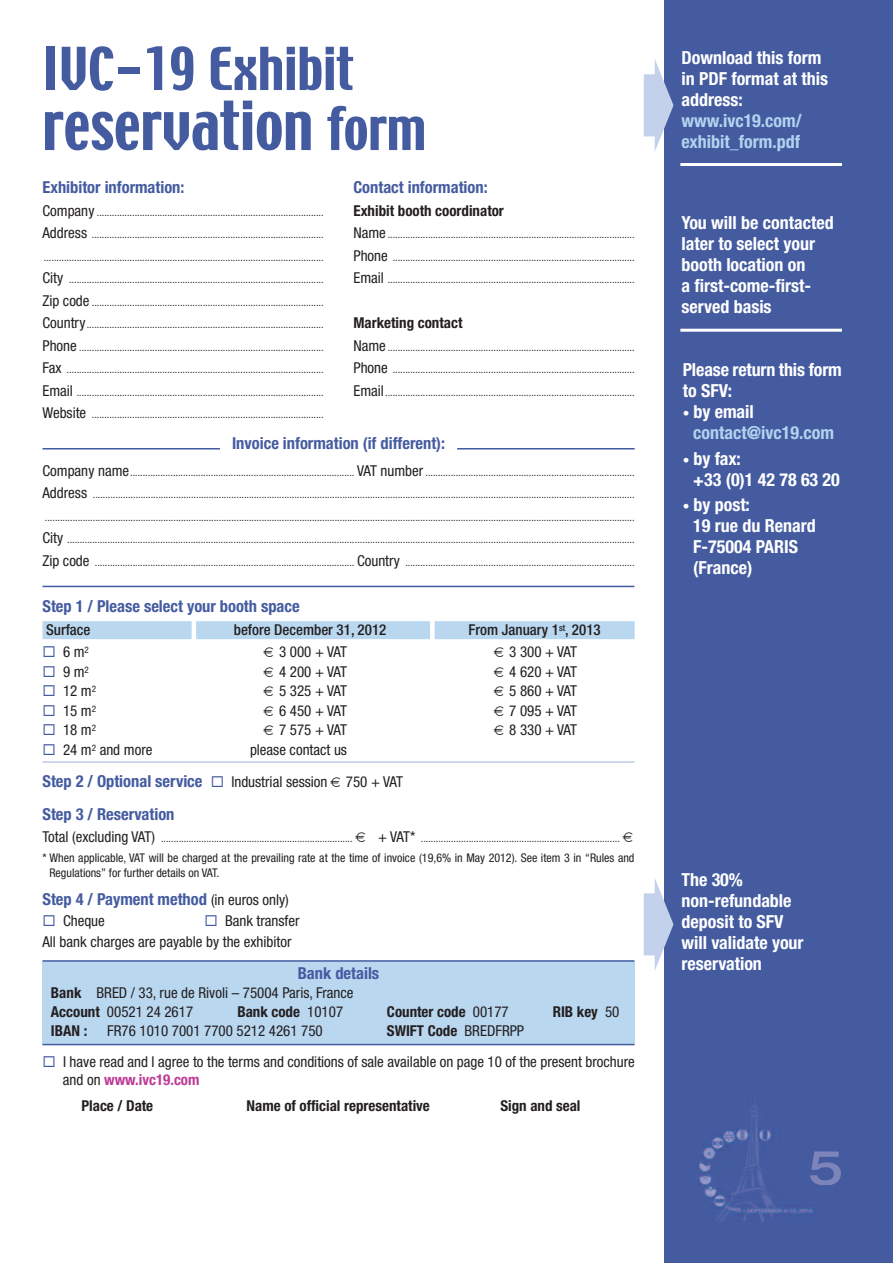
<style>
.page{position:relative;width:893px;height:1263px;background:#fff}
.page>*{position:absolute;margin:0;border:0;box-sizing:border-box;transform-origin:0 0}
.t1{font:60px "Techno";color:#445ba0}
.t2{font:52.5px "Techno";color:#445ba0}
.t3{font:700 condensed 18px/21px "Helvetica Neue";color:#fff}
.t4{font:700 condensed 18px/21px "Helvetica Neue";color:#b1d3ef}
.t5{font:700 condensed 16.5px "Helvetica Neue";color:#445ba0}
.t6{font:condensed 15px/32.5px "Helvetica Neue";color:#231f20}
.t7{font:700 condensed 15px "Helvetica Neue";color:#231f20}
.t8{font:500 condensed 15px "Helvetica Neue";color:#231f20}
.t9{font:condensed 12px/15px "Helvetica Neue";color:#231f20}
.t10{font:condensed 10.5px/22.5px "Helvetica Neue";color:#231f20;text-align:justify}
.s1{font-size:52.5px}
.s2{font-size:15px}
.s3{color:#445ba0}
.s4{font-weight:700;font-size:16.5px;color:#445ba0}
.s5{font-weight:400;font-size:15px;color:#231f20}
.s6{font-weight:700}
.s7{font-weight:400}
.s8{font-weight:700;color:#bc3b96}
.s9{font-weight:400;font-size:13.5px;color:#fff}
.s10{color:#fff}
.s11{font-weight:400;font-size:13.5px}
</style>
<div class="page">
<div style="left:43px;top:961px;width:592px;height:83px;background:#bad7f0"></div>
<div style="left:664px;top:0;width:229px;height:1263px;background:#445ba0"></div>
<img style="left:699px;top:1103px;width:115px;height:119px">
<div style="left:42px;top:621px;width:593px;height:18px;background:#bad7f0"></div>
<hr style="left:42px;top:761px;width:593px;height:2px;background:#bbcae7">
<hr style="left:680px;top:163px;width:162px;height:3px;background:#fff">
<hr style="left:43px;top:448px;width:177px;height:1px;background:#445ba0">
<hr style="left:457px;top:448px;width:178px;height:1px;background:#445ba0">
<hr style="left:43px;top:586px;width:591px;height:1px;background:#445ba0">
<hr style="left:43px;top:1044px;width:591px;height:1px;background:#445ba0">
<hr style="left:43px;top:960px;width:591px;height:2px;background:#445ba0">
<hr style="left:680px;top:329px;width:162px;height:3px;background:#fff">
<svg style="left:814px;top:1151px;width:27px;height:34px"></svg>
<img style="left:810px;top:1153px;width:4px;height:29px">
<hr style="left:192px;top:621px;width:4px;height:34px;background:#fff">
<div style="left:430px;top:621px;width:5px;height:34px;background:#fff"></div>
<h2 class="t2" style="left:43px;top:38px;width:313px">IVC-19 Exhibit</h2>
<h1 class="t1" style="left:43px;top:90px;width:385px">reservation <span class="s1">form</span></h1>
<h3 class="t5" style="left:42px;top:181px;width:144px">Exhibitor information:</h3>
<p class="t10" style="left:42px;top:202px;width:283px"><span class="s2">Company</span> ..........................................................................................<br><span class="s2">Address</span> ............................................................................................ ...............................................................................................................<br><span class="s2">City</span> .....................................................................................................<br><span class="s2">Zip code</span> ............................................................................................<br><span class="s2">Country</span>..............................................................................................<br><span class="s2">Phone</span> .................................................................................................<br><span class="s2">Fax</span> ......................................................................................................<br><span class="s2">Email</span> ..................................................................................................<br><span class="s2">Website</span> ............................................................................................</p>
<h3 class="t5" style="left:353px;top:181px;width:136px">Contact information:</h3>
<h3 class="t7" style="left:353px;top:205px;width:152px">Exhibit booth coordinator</h3>
<p class="t10" style="left:353px;top:224px;width:283px"><span class="s2">Name</span> ..................................................................................................<br><span class="s2">Phone</span> ................................................................................................<br><span class="s2">Email</span> ..................................................................................................</p>
<h3 class="t7" style="left:353px;top:317px;width:111px">Marketing contact</h3>
<p class="t10" style="left:353px;top:337px;width:283px"><span class="s2">Name</span> ..................................................................................................<br><span class="s2">Phone</span> ................................................................................................<br><span class="s2">Email</span>...................................................................................................</p>
<h3 class="t5" style="left:232px;top:438px;width:215px">Invoice information (if different):</h3>
<p class="t10" style="left:42px;top:462px;width:594px"><span class="s2">Company name</span>......................................................................................... <span class="s2">VAT number</span> ...................................................................................<br><span class="s2">Address</span> ....................................................................................................................................................................................................................... ..........................................................................................................................................................................................................................................<br><span class="s2">City</span> .................................................................................................................................................................................................................................<br><span class="s2">Zip code</span> ....................................................................................................... <span class="s2">Country</span> ...........................................................................................</p>
<h3 class="t5" style="left:42px;top:601px;width:259px">Step 1 / Please select your booth space</h3>
<h3 class="t8" style="left:46px;top:624px;width:46px">Surface</h3>
<h3 class="t8" style="left:234px;top:624px;width:154px">before December 31, 2012</h3>
<h3 class="t8" style="left:469px;top:624px;width:134px">From January 1<sup>st</sup>, 2013</h3>
<h3 class="t6" style="left:42px;top:637px;width:48px"><span class="s3">◻</span> 6 m<sup>2</sup></h3>
<h3 class="t6" style="left:279px;top:637px;width:69px">3 000 + VAT</h3>
<h3 class="t6" style="left:509px;top:637px;width:69px">3 300 + VAT</h3>
<h3 class="t6" style="left:42px;top:657px;width:48px"><span class="s3">◻</span> 9 m<sup>2</sup></h3>
<h3 class="t6" style="left:279px;top:657px;width:69px">4 200 + VAT</h3>
<h3 class="t6" style="left:509px;top:657px;width:69px">4 620 + VAT</h3>
<h3 class="t6" style="left:42px;top:676px;width:55px"><span class="s3">◻</span> 12 m<sup>2</sup></h3>
<h3 class="t6" style="left:279px;top:676px;width:69px">5 325 + VAT</h3>
<h3 class="t6" style="left:509px;top:676px;width:69px">5 860 + VAT</h3>
<h3 class="t6" style="left:42px;top:696px;width:55px"><span class="s3">◻</span> 15 m<sup>2</sup></h3>
<h3 class="t6" style="left:279px;top:696px;width:69px">6 450 + VAT</h3>
<h3 class="t6" style="left:509px;top:696px;width:69px">7 095 + VAT</h3>
<h3 class="t6" style="left:42px;top:715px;width:55px"><span class="s3">◻</span> 18 m<sup>2</sup></h3>
<h3 class="t6" style="left:279px;top:715px;width:69px">7 575 + VAT</h3>
<h3 class="t6" style="left:509px;top:715px;width:69px">8 330 + VAT</h3>
<h3 class="t6" style="left:42px;top:735px;width:111px"><span class="s3">◻</span> 24 m<sup>2</sup> and more</h3>
<h3 class="t6" style="left:42px;top:735px;width:362px;text-indent:208px">please contact us<br><span class="s4">Step 2 / Optional service</span> <span class="s3">◻</span> Industrial session 750 + VAT</h3>
<h3 class="t5" style="left:42px;top:808px;width:134px">Step 3 / Reservation</h3>
<p class="t10" style="left:42px;top:828px;width:312px"><span class="s2">Total (excluding VAT)</span> ............................................................................</p>
<p class="t10" style="left:378px;top:828px;width:243px"><span class="s2">+ VAT*</span> ...............................................................................</p>
<p class="t9" style="left:49px;top:851px;width:587px;text-indent:-7px">* When applicable, VAT will be charged at the prevailing rate at the time of invoice (19,6% in May 2012). See item 3 in “Rules and<br>Regulations” for further details on VAT.</p>
<h3 class="t5" style="left:42px;top:893px;width:248px">Step 4 / Payment method <span class="s5">(in euros only)</span></h3>
<h3 class="t6" style="left:42px;top:906px;width:64px"><span class="s3">◻</span> Cheque</h3>
<h3 class="t6" style="left:42px;top:912px;width:259px;line-height:20.5px;text-indent:162px"><span class="s3">◻</span> Bank transfer<br>All bank charges are payable by the exhibitor</h3>
<h3 class="t5" style="left:298px;top:967px;width:83px">Bank details</h3>
<h3 class="t6" style="left:51px;top:984px;width:304px;line-height:18.8px"><span class="s6">Bank</span> BRED / 33, rue de Rivoli – 75004 Paris, France<br><span class="s6">Account</span> 00521 24 2617</h3>
<h3 class="t7" style="left:237px;top:1006px;width:107px">Bank code <span class="s7">10107</span></h3>
<h3 class="t7" style="left:387px;top:1006px;width:123px">Counter code <span class="s7">00177</span></h3>
<h3 class="t7" style="left:553px;top:1006px;width:68px">RIB key <span class="s7">50</span></h3>
<h3 class="t7" style="left:51px;top:1025px;width:38px">IBAN :</h3>
<h3 class="t6" style="left:107px;top:1015px;width:217px">FR76 1010 7001 7700 5212 4261 750</h3>
<h3 class="t7" style="left:387px;top:1025px;width:139px">SWIFT Code <span class="s7">BREDFRPP</span></h3>
<h3 class="t6" style="left:63px;top:1054px;width:573px;line-height:18px;text-indent:-20px"><span class="s3">◻</span> I have read and I agree to the terms and conditions of sale available on page 10 of the present brochure and on <span class="s8">www.ivc19.com</span></h3>
<h3 class="t7" style="left:81px;top:1100px;width:73px">Place / Date</h3>
<h3 class="t7" style="left:247px;top:1100px;width:185px">Name of official representative</h3>
<h3 class="t7" style="left:500px;top:1100px;width:82px">Sign and seal</h3>
<h3 class="t3" style="left:681px;top:49px;width:148px">Download this form in PDF format at this address:</h3>
<h3 class="t4" style="left:681px;top:112px;width:122px">www.ivc19.com/ exhibit_form.pdf</h3>
<h3 class="t3" style="left:681px;top:213px;width:154px">You will be contacted later to select your booth location on<br>a first-come-first&shy;served basis</h3>
<h3 class="t3" style="left:683px;top:361px;width:161px">Please return this form to SFV:</h3>
<h3 class="t4" style="left:693px;top:403px;width:142px;text-indent:-11px"><span class="s9">•</span> <span class="s10">by email </span>contact@ivc19.com</h3>
<h3 class="t3" style="left:693px;top:449px;width:148px;text-indent:-11px"><span class="s11">•</span> by fax:<br>+33 (0)1 42 78 63 20</h3>
<h3 class="t3" style="left:693px;top:496px;width:124px;text-indent:-11px"><span class="s11">•</span> by post:<br>19 rue du Renard<br>F-75004 PARIS (France)</h3>
<h3 class="t3" style="left:681px;top:871px;width:124px">The 30% non-refundable deposit to SFV will validate your reservation</h3>
</div>
